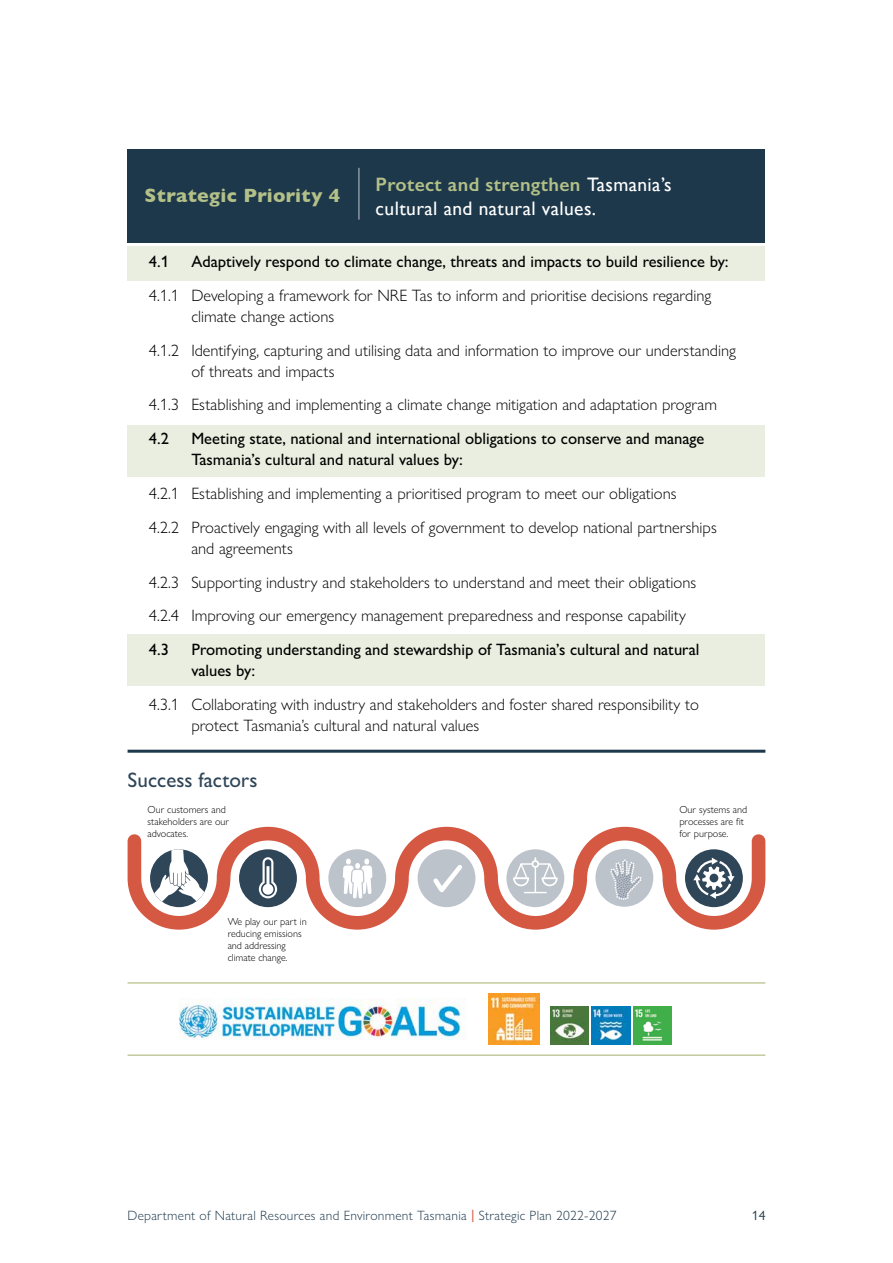
<style>
.page{position:relative;width:893px;height:1263px;background:#fff}
.page>*{position:absolute;margin:0;border:0;box-sizing:border-box;transform-origin:0 0}
.Heading_3{font:500 21px "Gill Sans Nova";color:#2f4558}
.t1{font:19.5px/24px "Gill Sans";letter-spacing:.02em;color:#fff}
.t2{font:700 19.5px "Gill Sans";letter-spacing:.02em;color:#b3c188}
.Priority_text{font:300 16.5px/21px "Gill Sans Nova";color:#000}
.Priority_text-2{font:500 16.5px/21px "Gill Sans Nova";color:#000}
.t3{font:300 13.5px "Gill Sans Nova";letter-spacing:.02em;color:#1e384b}
.t4{font:13.5px "Gill Sans Nova";color:#1e384b}
.t5{font:300 10.2px/12px "Gill Sans Nova";color:#000}
.s1{font-weight:600;color:#b3c188}
.s2{font-weight:500;color:#d45842}
</style>
<div class="page">
<div style="left:128px;top:149px;width:637px;height:93px;background:#1e384b"></div>
<div style="left:128px;top:247px;width:637px;height:34px;background:#eaeee0"></div>
<div style="left:128px;top:425px;width:637px;height:51px;background:#eaeee0"></div>
<div style="left:128px;top:634px;width:637px;height:51px;background:#eaeee0"></div>
<hr style="left:358px;top:168px;width:2px;height:52px;background:#a4acb8">
<svg style="left:127px;top:826px;width:639px;height:104px"></svg>
<div style="left:328px;top:849px;width:58px;height:58px;background:#bdc3cb;border-radius:50%"></div>
<svg style="left:343px;top:858px;width:29px;height:40px"></svg>
<div style="left:685px;top:849px;width:58px;height:58px;background:#2f4558;border-radius:50%"></div>
<svg style="left:693px;top:857px;width:41px;height:42px"></svg>
<div style="left:506px;top:849px;width:58px;height:58px;background:#bdc3cb;border-radius:50%"></div>
<svg style="left:512px;top:858px;width:46px;height:35px"></svg>
<div style="left:239px;top:849px;width:58px;height:58px;background:#2f4558;border-radius:50%"></div>
<svg style="left:259px;top:857px;width:18px;height:41px"></svg>
<div style="left:418px;top:849px;width:57px;height:58px;background:#bdc3cb;border-radius:50%"></div>
<svg style="left:433px;top:865px;width:29px;height:25px"></svg>
<div style="left:595px;top:849px;width:58px;height:58px;background:#bdc3cb;border-radius:50%"></div>
<svg style="left:610px;top:859px;width:31px;height:41px"></svg>
<img style="left:180px;top:999px;width:286px;height:41px">
<img style="left:489px;top:994px;width:51px;height:51px">
<img style="left:550px;top:1006px;width:38px;height:39px">
<img style="left:634px;top:1006px;width:38px;height:39px">
<img style="left:592px;top:1006px;width:38px;height:39px">
<hr style="left:128px;top:982px;width:637px;height:2px;background:#c0cb9c">
<hr style="left:128px;top:1054px;width:637px;height:2px;background:#c0cb9c">
<hr style="left:128px;top:750px;width:637px;height:3px;background:#1e384b">
<p class="t2" style="left:145px;top:180px;width:197px">Strategic Priority 4</p>
<p class="t1" style="left:376px;top:172px;width:297px"><span class="s1">Protect and strengthen</span> Tasmania’s cultural and natural values.</p>
<p class="Priority_text-2" style="left:149px;top:251px;width:22px">4.1</p>
<p class="Priority_text-2" style="left:191px;top:251px;width:539px">Adaptively respond to climate change, threats and impacts to build resilience by:</p>
<p class="Priority_text" style="left:191px;top:285px;width:521px;text-indent:-43px">4.1.1 Developing a framework for NRE Tas to inform and prioritise decisions regarding climate change actions</p>
<p class="Priority_text" style="left:191px;top:339px;width:546px;text-indent:-43px">4.1.2 Identifying, capturing and utilising data and information to improve our understanding of threats and impacts</p>
<p class="Priority_text" style="left:149px;top:394px;width:570px">4.1.3 Establishing and implementing a climate change mitigation and adaptation program</p>
<p class="Priority_text-2" style="left:149px;top:428px;width:22px">4.2</p>
<p class="Priority_text-2" style="left:191px;top:428px;width:514px">Meeting state, national and international obligations to conserve and manage<br>Tasmania’s cultural and natural values by:</p>
<p class="Priority_text" style="left:149px;top:483px;width:529px">4.2.1 Establishing and implementing a prioritised program to meet our obligations</p>
<p class="Priority_text" style="left:191px;top:516px;width:527px;text-indent:-43px">4.2.2 Proactively engaging with all levels of government to develop national partnerships and agreements</p>
<p class="Priority_text" style="left:149px;top:571px;width:549px">4.2.3 Supporting industry and stakeholders to understand and meet their obligations</p>
<p class="Priority_text" style="left:149px;top:605px;width:539px">4.2.4 Improving our emergency management preparedness and response capability</p>
<p class="Priority_text-2" style="left:149px;top:639px;width:22px">4.3</p>
<p class="Priority_text-2" style="left:191px;top:639px;width:509px">Promoting understanding and stewardship of Tasmania’s cultural and natural values by:</p>
<p class="Priority_text" style="left:191px;top:693px;width:509px;text-indent:-43px">4.3.1 Collaborating with industry and stakeholders and foster shared responsibility to protect Tasmania’s cultural and natural values</p>
<p class="Heading_3" style="left:128px;top:767px;width:131px">Success factors</p>
<p class="t5" style="left:147px;top:803px;width:83px">Our customers and stakeholders are our advocates.</p>
<p class="t5" style="left:228px;top:916px;width:80px">We play our part in reducing emissions and addressing climate change.</p>
<p class="t5" style="left:679px;top:804px;width:69px">Our systems and processes are fit for purpose.</p>
<p class="t3" style="left:128px;top:1207px;width:491px">Department of Natural Resources and Environment Tasmania <span class="s2">|</span> Strategic Plan 2022-2027</p>
<p class="t4" style="left:752px;top:1207px;width:15px">14</p>
</div>
